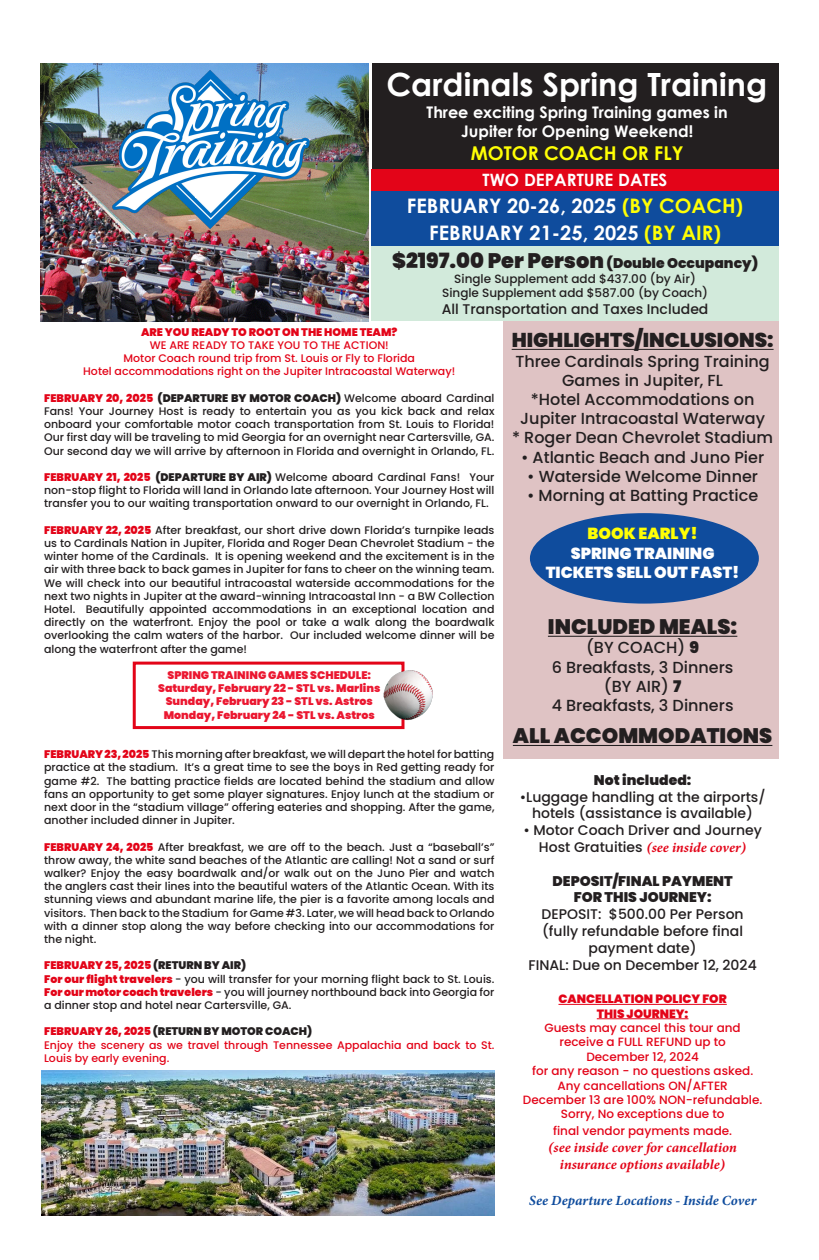
<style>
.page{position:relative;width:819px;height:1260px;background:#fff}
.page>*{position:absolute;margin:0;border:0;box-sizing:border-box;transform-origin:0 0}
.t1{font:700 32px "Century Gothic";color:#fff}
.t2{font:900 21px "Poppins";color:#231f20}
.t3{font:700 20px "Century Gothic";color:#fff}
.t4{font:900 20px "Poppins";color:#231f20}
.t5{font:700 19px "Century Gothic";color:#ffff04}
.t6{font:700 17px "Century Gothic";color:#fff}
.t7{font:500 16px/19.2px "Poppins";color:#231f20;text-align:center}
.t8{font:700 16px "Century Gothic";color:#fff}
.t9{font:900 16px "Poppins";color:#fff}
.t10{font:900 16px "Poppins";color:#ffff04}
.t11{font:500 14px/16.8px "Poppins";color:#231f20;text-align:center}
.t12{font:italic 14px "Minion Variable Concept";color:#e30418}
.t13{font:italic 14px "Minion Variable Concept";color:#0f4c9d}
.t14{font:900 14px "Poppins";color:#231f20}
.t15{font:500 12px/14.4px "Poppins";color:#e30418;text-align:center}
.t16{font:500 12px "Poppins";color:#231f20}
.t17{font:900 12px "Poppins";color:#e30418}
.t18{font:500 11px/13.2px "Poppins";color:#231f20;text-align:justify}
.t19{font:500 11px/13.2px "Poppins";color:#e30418}
.t20{font:900 11px/13.2px "Poppins";color:#eb1730;text-align:center}
.t21{font:900 11px "Poppins";color:#e30418}
.t22{font:900 11px "Poppins";color:#231f20}
.s1{color:#ffff04}
.s2{font-size:14px}
.s3{font-weight:900;color:#e30418}
.s4{font-weight:900}
.s5{color:#231f20}
.s6{color:#e30418}
.s7{font-family:"Minion Variable Concept";font-weight:400;font-style:italic;color:#e30418}
</style>
<div class="page">
<div style="left:372px;top:169px;width:407px;height:26px;background:#e30418"></div>
<div style="left:372px;top:63px;width:406px;height:106px;background:#231f20"></div>
<div style="left:372px;top:211px;width:407px;height:110px;background:#d2eadb"></div>
<img style="left:40px;top:63px;width:329px;height:258px">
<div style="left:372px;top:191px;width:407px;height:55px;background:#0f4c9d"></div>
<div style="left:504px;top:321px;width:275px;height:438px;background:#dfc3c4"></div>
<img style="left:42px;top:1071px;width:452px;height:144px">
<div style="left:133px;top:662px;width:271px;height:67px;border:3px solid #e30418"></div>
<img style="left:383px;top:668px;width:50px;height:54px">
<div style="left:530px;top:513px;width:229px;height:91px;background:#0f4c9d;border-radius:50%"></div>
<hr style="left:512px;top:349px;width:262px;height:1px;background:#231f20">
<hr style="left:548px;top:636px;width:189px;height:1px;background:#231f20">
<hr style="left:513px;top:745px;width:259px;height:1px;background:#231f20">
<hr style="left:558px;top:1004px;width:169px;height:1px;background:#e30418">
<hr style="left:597px;top:1018px;width:91px;height:1px;background:#e30418">
<img style="left:289px;top:63px;width:80px;height:177px">
<img style="left:40px;top:63px;width:80px;height:84px">
<img style="left:84px;top:65px;width:254px;height:169px">
<div style="left:196px;top:179px;width:30px;height:18px;background:#fff"></div>
<p class="t1" style="left:386px;top:60px;width:382px">Cardinals Spring Training</p>
<p class="t8" style="left:427px;top:100px;width:303px">Three exciting Spring Training games in</p>
<p class="t8" style="left:461px;top:119px;width:233px">Jupiter for Opening Weekend!</p>
<p class="t5" style="left:471px;top:138px;width:214px">MOTOR COACH OR FLY</p>
<p class="t6" style="left:483px;top:167px;width:186px">TWO DEPARTURE DATES</p>
<p class="t3" style="left:407px;top:191px;width:338px">FEBRUARY 20-26, 2025 <span class="s1">(BY COACH)</span></p>
<p class="t3" style="left:429px;top:218px;width:293px">FEBRUARY 21-25, 2025 <span class="s1">(BY AIR)</span></p>
<p class="t2" style="left:392px;top:249px;width:368px">$2197.00 Per Person <span class="s2">(Double Occupancy)</span></p>
<p class="t16" style="left:454px;top:271px;width:243px">Single Supplement add $437.00 (by Air)</p>
<p class="t16" style="left:442px;top:286px;width:268px">Single Supplement add $587.00 (by Coach)</p>
<p class="t11" style="left:442px;top:300px;width:268px">All Transportation and Taxes Included</p>
<p class="t21" style="left:141px;top:326px;width:258px">ARE YOU READY TO ROOT ON THE HOME TEAM?</p>
<p class="t19" style="left:150px;top:339px;width:241px">WE ARE READY TO TAKE YOU TO THE ACTION!</p>
<p class="t19" style="left:124px;top:352px;width:293px">Motor Coach round trip from St. Louis or Fly to Florida</p>
<p class="t19" style="left:83px;top:365px;width:374px">Hotel accommodations right on the Jupiter Intracoastal Waterway!</p>
<p class="t18" style="left:44px;top:391px;width:452px"><span class="s3">FEBRUARY 20, 2025</span> <span class="s4">(DEPARTURE BY MOTOR COACH)</span> Welcome aboard Cardinal Fans! Your Journey Host is ready to entertain you as you kick back and relax onboard your comfortable motor coach transportation from St. Louis to Florida!<br>Our first day will be traveling to mid Georgia for an overnight near Cartersville, GA.<br>Our second day we will arrive by afternoon in Florida and overnight in Orlando, FL.</p>
<p class="t18" style="left:44px;top:471px;width:452px"><span class="s3">FEBRUARY 21, 2025</span> <span class="s4">(DEPARTURE BY AIR)</span> Welcome aboard Cardinal Fans! Your non-stop flight to Florida will land in Orlando late afternoon. Your Journey Host will transfer you to our waiting transportation onward to our overnight in Orlando, FL.</p>
<p class="t18" style="left:44px;top:523px;width:452px"><span class="s3">FEBRUARY 22, 2025</span> After breakfast, our short drive down Florida’s turnpike leads us to Cardinals Nation in Jupiter, Florida and Roger Dean Chevrolet Stadium - the winter home of the Cardinals. It is opening weekend and the excitement is in the air with three back to back games in Jupiter for fans to cheer on the winning team.<br>We will check into our beautiful intracoastal waterside accommodations for the next two nights in Jupiter at the award-winning Intracoastal Inn - a BW Collection Hotel. Beautifully appointed accommodations in an exceptional location and directly on the waterfront. Enjoy the pool or take a walk along the boardwalk overlooking the calm waters of the harbor. Our included welcome dinner will be along the waterfront after the game!</p>
<p class="t20" style="left:158px;top:669px;width:224px">SPRING TRAINING GAMES SCHEDULE:<br>Saturday, February 22 - STL vs. Marlins Sunday, February 23 - STL vs. Astros Monday, February 24 - STL vs. Astros</p>
<p class="t18" style="left:44px;top:748px;width:452px"><span class="s3">FEBRUARY 23, 2025</span> This morning after breakfast, we will depart the hotel for batting practice at the stadium. It’s a great time to see the boys in Red getting ready for game #2. The batting practice fields are located behind the stadium and allow fans an opportunity to get some player signatures. Enjoy lunch at the stadium or next door in the “stadium village” offering eateries and shopping. After the game, another included dinner in Jupiter.</p>
<p class="t18" style="left:44px;top:840px;width:452px"><span class="s3">FEBRUARY 24, 2025</span> After breakfast, we are off to the beach. Just a “baseball’s” throw away, the white sand beaches of the Atlantic are calling! Not a sand or surf walker? Enjoy the easy boardwalk and/or walk out on the Juno Pier and watch the anglers cast their lines into the beautiful waters of the Atlantic Ocean. With its stunning views and abundant marine life, the pier is a favorite among locals and visitors. Then back to the Stadium for Game #3. Later, we will head back to Orlando with a dinner stop along the way before checking into our accommodations for the night.</p>
<p class="t21" style="left:44px;top:959px;width:204px">FEBRUARY 25, 2025 <span class="s5">(RETURN BY AIR)</span></p>
<p class="t18" style="left:44px;top:972px;width:452px"><span class="s3">For our flight travelers</span> - you will transfer for your morning flight back to St. Louis.<br><span class="s3">For our motor coach travelers</span> - you will journey northbound back into Georgia for a dinner stop and hotel near Cartersville, GA.</p>
<p class="t22" style="left:44px;top:1025px;width:270px"><span class="s6">FEBRUARY 26, 2025</span> (RETURN BY MOTOR COACH)</p>
<p class="t19" style="left:44px;top:1038px;width:452px">Enjoy the scenery as we travel through Tennessee Appalachia and back to St.<br>Louis by early evening.</p>
<p class="t4" style="left:512px;top:329px;width:263px">HIGHLIGHTS/INCLUSIONS:</p>
<p class="t7" style="left:515px;top:351px;width:256px">Three Cardinals Spring Training</p>
<p class="t7" style="left:562px;top:371px;width:162px">Games in Jupiter, FL</p>
<p class="t7" style="left:531px;top:390px;width:225px">*Hotel Accommodations on</p>
<p class="t7" style="left:520px;top:409px;width:246px">Jupiter Intracoastal Waterway</p>
<p class="t7" style="left:512px;top:428px;width:263px">* Roger Dean Chevrolet Stadium</p>
<p class="t7" style="left:521px;top:447px;width:245px">• Atlantic Beach and Juno Pier</p>
<p class="t7" style="left:527px;top:467px;width:232px">• Waterside Welcome Dinner</p>
<p class="t7" style="left:527px;top:486px;width:233px">• Morning at Batting Practice</p>
<p class="t10" style="left:588px;top:525px;width:112px">BOOK EARLY!</p>
<p class="t9" style="left:571px;top:544px;width:145px">SPRING TRAINING</p>
<p class="t9" style="left:546px;top:563px;width:195px">TICKETS SELL OUT FAST!</p>
<p class="t2" style="left:548px;top:615px;width:191px">INCLUDED MEALS:</p>
<p class="t7" style="left:552px;top:638px;width:183px">(BY COACH) <span class="s4">9<br></span>6 Breakfasts, 3 Dinners</p>
<p class="t7" style="left:604px;top:677px;width:79px">(BY AIR) <span class="s4">7</span></p>
<p class="t7" style="left:552px;top:696px;width:183px">4 Breakfasts, 3 Dinners</p>
<p class="t2" style="left:513px;top:724px;width:261px">ALL ACCOMMODATIONS</p>
<p class="t14" style="left:594px;top:772px;width:99px">Not included:</p>
<p class="t11" style="left:520px;top:788px;width:247px">•Luggage handling at the airports/ hotels (assistance is available)</p>
<p class="t11" style="left:523px;top:822px;width:240px">• Motor Coach Driver and Journey<br>Host Gratuities <span class="s7">(see inside cover)</span></p>
<p class="t11" style="left:542px;top:872px;width:204px"><span class="s4">DEPOSIT/FINAL PAYMENT<br>FOR THIS JOURNEY:<br></span>DEPOSIT: $500.00 Per Person (fully refundable before final</p>
<p class="t11" style="left:529px;top:940px;width:230px">payment date)<br>FINAL: Due on December 12, 2024</p>
<p class="t17" style="left:558px;top:992px;width:170px">CANCELLATION POLICY FOR</p>
<p class="t15" style="left:545px;top:1006px;width:198px"><span class="s4">THIS JOURNEY:<br></span>Guests may cancel this tour and</p>
<p class="t15" style="left:559px;top:1035px;width:168px">receive a FULL REFUND up to</p>
<p class="t15" style="left:586px;top:1049px;width:114px">December 12, 2024</p>
<p class="t15" style="left:532px;top:1064px;width:223px">for any reason - no questions asked.<br>Any cancellations ON/AFTER</p>
<p class="t15" style="left:523px;top:1093px;width:241px">December 13 are 100% NON-refundable.<br>Sorry, No exceptions due to</p>
<p class="t15" style="left:553px;top:1124px;width:180px">final vendor payments made.</p>
<p class="t12" style="left:548px;top:1138px;width:190px">(see inside cover for cancellation</p>
<p class="t12" style="left:560px;top:1155px;width:167px">insurance options available)</p>
<p class="t13" style="left:529px;top:1191px;width:229px">See Departure Locations - Inside Cover</p>
</div>
